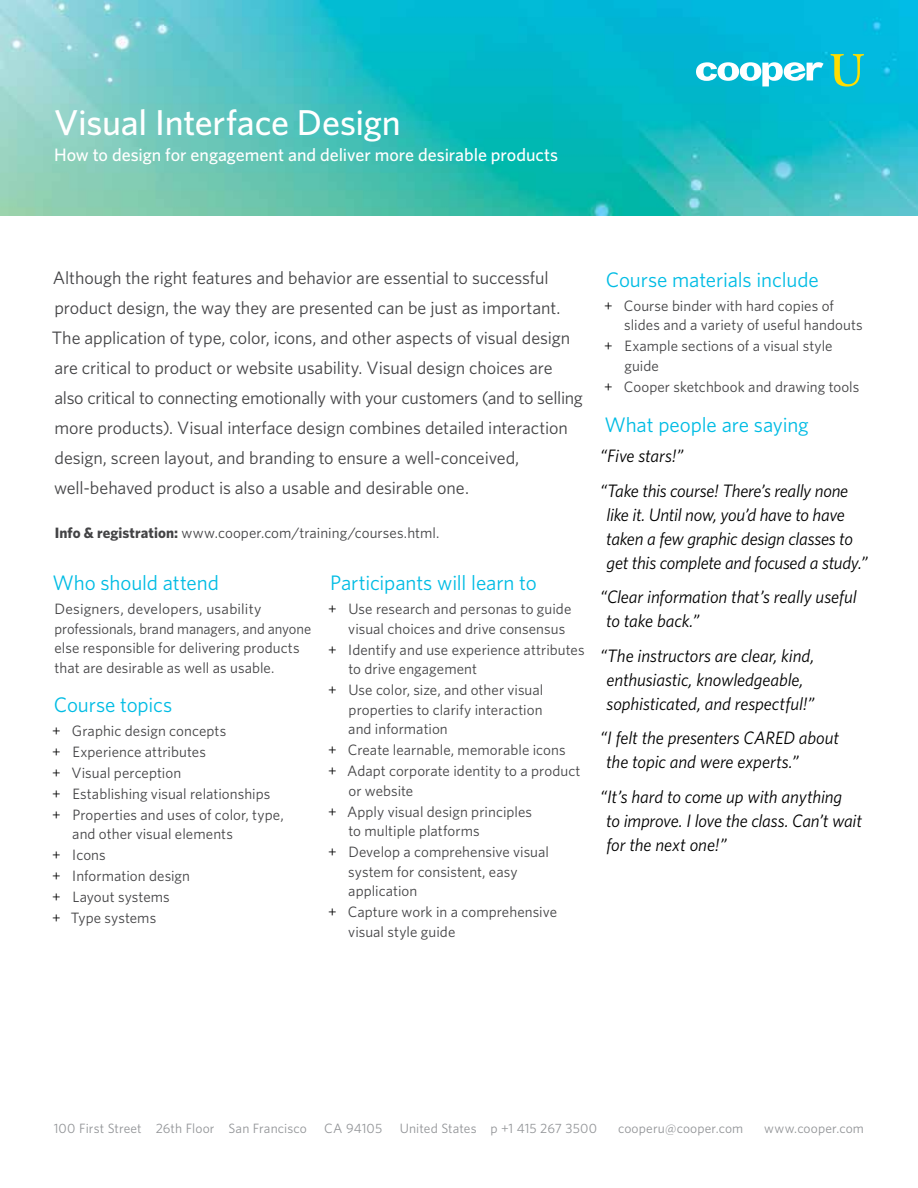
<style>
.page{position:relative;width:918px;height:1188px;background:#fff}
.page>*{position:absolute;margin:0;border:0;box-sizing:border-box;transform-origin:0 0}
.t1{font:500 36px "Whitney";letter-spacing:-.005em;color:#fff}
.t2{font:21px "Whitney";letter-spacing:-.005em;color:#00bce4}
.t3{font:18px/30px "Whitney";letter-spacing:-.005em;color:#434345}
.t4{font:italic 18px/24px "Whitney";letter-spacing:-.01em;color:#000}
.t5{font:500 18px "Whitney";color:#fff}
.t6{font:15px/19.5px "Whitney";letter-spacing:.005em;color:#434345}
.t7{font:13.5px "Whitney";letter-spacing:.01em;color:#939598}
.s1{font-weight:700}
.s2{color:#000}
</style>
<div class="page">
<img style="left:0;top:0;width:918px;height:216px">
<svg style="left:696px;top:62px;width:128px;height:24px"></svg>
<svg style="left:830px;top:54px;width:34px;height:33px"></svg>
<h1 class="t1" style="left:54px;top:99px;width:348px">Visual Interface Design</h1>
<p class="t5" style="left:54px;top:143px;width:506px">How to design for engagement and deliver more desirable products</p>
<p class="t3" style="left:52px;top:263px;width:533px">Although the right features and behavior are essential to successful product design, the way they are presented can be just as important.<br>The application of type, color, icons, and other aspects of visual design are critical to product or website usability. Visual design choices are also critical to connecting emotionally with your customers (and to selling more products). Visual interface design combines detailed interaction design, screen layout, and branding to ensure a well-conceived, well-behaved product is also a usable and desirable one.</p>
<p class="t6" style="left:55px;top:523px;width:386px"><span class="s1">Info &amp; registration:</span> www.cooper.com/training/courses.html.</p>
<h2 class="t2" style="left:52px;top:569px;width:168px">Who should attend</h2>
<p class="t6" style="left:54px;top:599px;width:258px">Designers, developers, usability professionals, brand managers, and anyone else responsible for delivering products that are desirable as well as usable.</p>
<h2 class="t2" style="left:54px;top:691px;width:120px">Course topics</h2>
<p class="t6" style="left:52px;top:720px;width:233px;line-height:21px"><span class="s2">+</span> Graphic design concepts<br><span class="s2">+</span> Experience attributes<br><span class="s2">+</span> Visual perception<br><span class="s2">+</span> Establishing visual relationships<br><span class="s2">+</span> Properties and uses of color, type,</p>
<p class="t6" style="left:52px;top:823px;width:182px;line-height:21px;text-indent:20px">and other visual elements <span class="s2">+</span> Icons<br><span class="s2">+</span> Information design<br><span class="s2">+</span> Layout systems<br><span class="s2">+</span> Type systems</p>
<h2 class="t2" style="left:330px;top:569px;width:208px">Participants will learn to</h2>
<p class="t6" style="left:348px;top:599px;width:225px;text-indent:-20px"><span class="s2">+</span> Use research and personas to guide visual choices and drive consensus</p>
<p class="t6" style="left:349px;top:640px;width:238px;text-indent:-21px"><span class="s2">+</span> Identify and use experience attributes to drive engagement</p>
<p class="t6" style="left:348px;top:680px;width:197px;text-align:justify;text-indent:-20px"><span class="s2">+</span> Use color, size, and other visual properties to clarify interaction and information</p>
<p class="t6" style="left:328px;top:739px;width:254px;line-height:21px"><span class="s2">+</span> Create learnable, memorable icons<br><span class="s2">+</span> Adapt corporate identity to a product</p>
<p class="t6" style="left:328px;top:780px;width:206px;line-height:21px;text-indent:20px">or website<br><span class="s2">+</span> Apply visual design principles</p>
<p class="t6" style="left:328px;top:820px;width:222px;line-height:21px;text-indent:21px">to multiple platforms<br><span class="s2">+</span> Develop a comprehensive visual</p>
<p class="t6" style="left:348px;top:862px;width:171px">system for consistent, easy application</p>
<p class="t6" style="left:348px;top:902px;width:210px;text-indent:-20px"><span class="s2">+</span> Capture work in a comprehensive visual style guide</p>
<h2 class="t2" style="left:606px;top:266px;width:215px">Course materials include</h2>
<p class="t6" style="left:624px;top:295px;width:240px;text-indent:-20px"><span class="s2">+</span> Course binder with hard copies of slides and a variety of useful handouts</p>
<p class="t6" style="left:624px;top:336px;width:210px;text-indent:-20px"><span class="s2">+</span> Example sections of a visual style guide</p>
<p class="t6" style="left:604px;top:376px;width:257px"><span class="s2">+</span> Cooper sketchbook and drawing tools</p>
<h2 class="t2" style="left:604px;top:411px;width:206px">What people are saying</h2>
<p class="t4" style="left:600px;top:438px;width:250px;line-height:34.5px">“Five stars!”<br>“Take this course! There’s really none</p>
<p class="t4" style="left:606px;top:502px;width:263px">like it. Until now, you’d have to have taken a few graphic design classes to get this complete and focused a study.”</p>
<p class="t4" style="left:606px;top:585px;width:252px;text-indent:-6px">“Clear information that’s really useful to take back.”</p>
<p class="t4" style="left:600px;top:643px;width:216px;text-align:center">“The instructors are clear, kind, enthusiastic, knowledgeable, sophisticated, and respectful!”</p>
<p class="t4" style="left:606px;top:726px;width:234px;text-indent:-6px">“I felt the presenters CARED about the topic and were experts.”</p>
<p class="t4" style="left:606px;top:784px;width:257px;text-indent:-6px">“It’s hard to come up with anything<br>to improve. I love the class. Can’t wait for the next one!”</p>
<p class="t7" style="left:54px;top:1119px;width:255px">100 First Street 26th Floor San Francisco</p>
<p class="t7" style="left:324px;top:1119px;width:60px">CA 94105</p>
<p class="t7" style="left:400px;top:1119px;width:199px">United States p +1 415 267 3500</p>
<p class="t7" style="left:618px;top:1119px;width:127px">cooperu@cooper.com</p>
<p class="t7" style="left:764px;top:1119px;width:101px">www.cooper.com</p>
</div>
